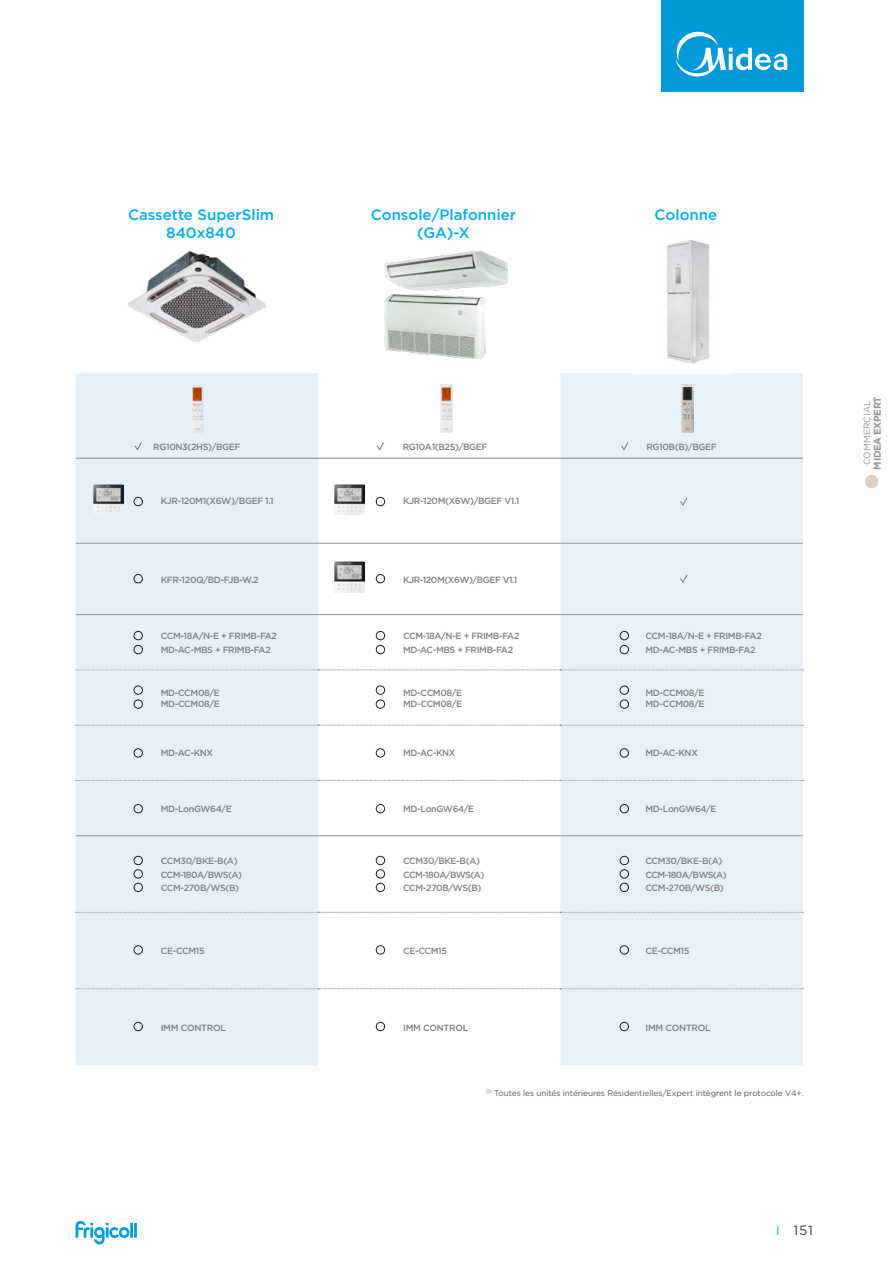
<style>
.page{position:relative;width:893px;height:1263px;background:#fff}
.page>*{position:absolute;margin:0;border:0;box-sizing:border-box;transform-origin:0 0}
.t1{font:500 15px/18px "Gotham";color:#00aeef;text-align:center}
.t2{font:13.5px "Gotham";color:#3e3e3f}
.t3{font:700 9.75px "Gotham";letter-spacing:-.03em;color:#939598}
.t4{font:500 9px/13.5px "Gotham";letter-spacing:-.04em;color:#808285}
.t5{font:500 9px/13.5px "Gotham";letter-spacing:-.06em;color:#808285}
.t6{font:9px "Gotham";color:#939598}
.t7{font:8.25px "Gotham";letter-spacing:-.01em;color:#57585a}
</style>
<div class="page">
<div style="left:865px;top:475px;width:13px;height:13px;background:#e1cfc3;border-radius:50%"></div>
<div style="left:661px;top:0;width:143px;height:92px;background:#0099da"></div>
<svg style="left:675px;top:32px;width:112px;height:45px"></svg>
<svg style="left:76px;top:1221px;width:61px;height:23px"></svg>
<div style="left:76px;top:373px;width:242px;height:692px;background:#e4f1fa"></div>
<div style="left:560px;top:373px;width:243px;height:692px;background:#e6f2fa"></div>
<hr style="left:76px;top:835px;width:242px;height:1px;background:#939598">
<hr style="left:318px;top:835px;width:242px;height:1px;background:#939598">
<hr style="left:560px;top:835px;width:243px;height:1px;background:#939598">
<hr style="left:76px;top:458px;width:242px;height:1px;background:#808285">
<hr style="left:318px;top:458px;width:242px;height:1px;background:#808285">
<hr style="left:560px;top:458px;width:243px;height:1px;background:#808285">
<hr style="left:76px;top:543px;width:242px;height:1px;background:#939598">
<hr style="left:318px;top:543px;width:242px;height:1px;background:#939598">
<hr style="left:560px;top:543px;width:243px;height:1px;background:#939598">
<hr style="left:76px;top:614px;width:242px;height:1px;background:#939598">
<hr style="left:318px;top:614px;width:242px;height:1px;background:#939598">
<hr style="left:560px;top:614px;width:243px;height:1px;background:#939598">
<svg style="left:76px;top:670px;width:728px;height:1px"></svg>
<svg style="left:76px;top:725px;width:728px;height:1px"></svg>
<svg style="left:76px;top:780px;width:728px;height:1px"></svg>
<svg style="left:76px;top:912px;width:728px;height:1px"></svg>
<svg style="left:76px;top:988px;width:728px;height:1px"></svg>
<div style="left:134px;top:497px;width:9px;height:9px;border:1px solid #231f20;border-radius:50%"></div>
<div style="left:376px;top:497px;width:9px;height:9px;border:1px solid #231f20;border-radius:50%"></div>
<div style="left:134px;top:574px;width:9px;height:9px;border:1px solid #231f20;border-radius:50%"></div>
<div style="left:376px;top:574px;width:9px;height:9px;border:1px solid #231f20;border-radius:50%"></div>
<div style="left:134px;top:631px;width:9px;height:9px;border:1px solid #231f20;border-radius:50%"></div>
<div style="left:376px;top:631px;width:9px;height:9px;border:1px solid #231f20;border-radius:50%"></div>
<div style="left:620px;top:631px;width:9px;height:9px;border:1px solid #231f20;border-radius:50%"></div>
<div style="left:134px;top:686px;width:9px;height:8px;border:1px solid #231f20;border-radius:50%"></div>
<div style="left:376px;top:686px;width:9px;height:8px;border:1px solid #231f20;border-radius:50%"></div>
<div style="left:620px;top:686px;width:9px;height:8px;border:1px solid #231f20;border-radius:50%"></div>
<div style="left:134px;top:804px;width:9px;height:9px;border:1px solid #231f20;border-radius:50%"></div>
<div style="left:376px;top:804px;width:9px;height:9px;border:1px solid #231f20;border-radius:50%"></div>
<div style="left:620px;top:804px;width:9px;height:9px;border:1px solid #231f20;border-radius:50%"></div>
<div style="left:134px;top:856px;width:9px;height:9px;border:1px solid #231f20;border-radius:50%"></div>
<div style="left:376px;top:856px;width:9px;height:9px;border:1px solid #231f20;border-radius:50%"></div>
<div style="left:620px;top:856px;width:9px;height:9px;border:1px solid #231f20;border-radius:50%"></div>
<div style="left:134px;top:645px;width:9px;height:9px;border:1px solid #231f20;border-radius:50%"></div>
<div style="left:376px;top:645px;width:9px;height:9px;border:1px solid #231f20;border-radius:50%"></div>
<div style="left:620px;top:645px;width:9px;height:9px;border:1px solid #231f20;border-radius:50%"></div>
<div style="left:134px;top:700px;width:9px;height:8px;border:1px solid #231f20;border-radius:50%"></div>
<div style="left:376px;top:700px;width:9px;height:8px;border:1px solid #231f20;border-radius:50%"></div>
<div style="left:620px;top:700px;width:9px;height:8px;border:1px solid #231f20;border-radius:50%"></div>
<div style="left:134px;top:748px;width:9px;height:9px;border:1px solid #231f20;border-radius:50%"></div>
<div style="left:376px;top:748px;width:9px;height:9px;border:1px solid #231f20;border-radius:50%"></div>
<div style="left:620px;top:748px;width:9px;height:9px;border:1px solid #231f20;border-radius:50%"></div>
<div style="left:134px;top:869px;width:9px;height:9px;border:1px solid #231f20;border-radius:50%"></div>
<div style="left:376px;top:869px;width:9px;height:9px;border:1px solid #231f20;border-radius:50%"></div>
<div style="left:620px;top:869px;width:9px;height:9px;border:1px solid #231f20;border-radius:50%"></div>
<div style="left:134px;top:883px;width:9px;height:9px;border:1px solid #231f20;border-radius:50%"></div>
<div style="left:376px;top:883px;width:9px;height:9px;border:1px solid #231f20;border-radius:50%"></div>
<div style="left:620px;top:883px;width:9px;height:9px;border:1px solid #231f20;border-radius:50%"></div>
<div style="left:134px;top:945px;width:9px;height:9px;border:1px solid #231f20;border-radius:50%"></div>
<div style="left:376px;top:945px;width:9px;height:9px;border:1px solid #231f20;border-radius:50%"></div>
<div style="left:620px;top:945px;width:9px;height:9px;border:1px solid #231f20;border-radius:50%"></div>
<div style="left:134px;top:1022px;width:9px;height:9px;border:1px solid #231f20;border-radius:50%"></div>
<div style="left:376px;top:1022px;width:9px;height:9px;border:1px solid #231f20;border-radius:50%"></div>
<div style="left:620px;top:1022px;width:9px;height:9px;border:1px solid #231f20;border-radius:50%"></div>
<svg style="left:133px;top:441px;width:10px;height:10px"></svg>
<svg style="left:377px;top:442px;width:7px;height:9px"></svg>
<svg style="left:620px;top:441px;width:9px;height:10px"></svg>
<svg style="left:679px;top:496px;width:9px;height:11px"></svg>
<svg style="left:679px;top:573px;width:9px;height:11px"></svg>
<img style="left:384px;top:295px;width:101px;height:63px">
<img style="left:384px;top:251px;width:124px;height:39px">
<img style="left:335px;top:484px;width:29px;height:31px">
<img style="left:335px;top:562px;width:29px;height:31px">
<img style="left:94px;top:484px;width:29px;height:31px">
<img style="left:128px;top:250px;width:138px;height:92px">
<img style="left:191px;top:385px;width:12px;height:47px">
<img style="left:440px;top:385px;width:12px;height:47px">
<img style="left:681px;top:385px;width:12px;height:47px">
<img style="left:666px;top:240px;width:44px;height:124px">
<h1 class="t1" style="left:128px;top:205px;width:148px">Cassette SuperSlim<br>840x840</h1>
<h1 class="t1" style="left:371px;top:205px;width:147px">Console/Plafonnier (GA)-X</h1>
<h1 class="t1" style="left:655px;top:205px;width:64px">Colonne</h1>
<p class="t4" style="left:153px;top:440px;width:89px">RG10N3(2HS)/BGEF</p>
<p class="t4" style="left:403px;top:440px;width:86px">RG10A1(B2S)/BGEF</p>
<p class="t4" style="left:646px;top:440px;width:72px">RG10B(B)/BGEF</p>
<p class="t4" style="left:161px;top:494px;width:114px">KJR-120M1(X6W)/BGEF 1.1</p>
<p class="t4" style="left:403px;top:494px;width:118px">KJR-120M(X6W)/BGEF V1.1</p>
<p class="t4" style="left:161px;top:572px;width:99px">KFR-120Q/BD-FJB-W.2</p>
<p class="t4" style="left:403px;top:572px;width:116px">KJR-120M(X6W)/BGEF V1.1</p>
<p class="t4" style="left:161px;top:629px;width:118px">CCM-18A/N-E + FRIMB-FA2<br>MD-AC-MBS + FRIMB-FA2</p>
<p class="t4" style="left:403px;top:629px;width:118px">CCM-18A/N-E + FRIMB-FA2<br>MD-AC-MBS + FRIMB-FA2</p>
<p class="t4" style="left:645px;top:629px;width:118px">CCM-18A/N-E + FRIMB-FA2<br>MD-AC-MBS + FRIMB-FA2</p>
<p class="t4" style="left:161px;top:687px;width:61px;line-height:10.8px">MD-CCM08/E<br>MD-CCM08/E</p>
<p class="t4" style="left:403px;top:687px;width:61px;line-height:10.8px">MD-CCM08/E<br>MD-CCM08/E</p>
<p class="t4" style="left:645px;top:687px;width:61px;line-height:10.8px">MD-CCM08/E<br>MD-CCM08/E</p>
<p class="t4" style="left:161px;top:746px;width:54px">MD-AC-KNX</p>
<p class="t4" style="left:403px;top:746px;width:54px">MD-AC-KNX</p>
<p class="t4" style="left:645px;top:746px;width:54px">MD-AC-KNX</p>
<p class="t4" style="left:161px;top:801px;width:73px">MD-LonGW64/E</p>
<p class="t4" style="left:403px;top:801px;width:73px">MD-LonGW64/E</p>
<p class="t4" style="left:645px;top:801px;width:73px">MD-LonGW64/E</p>
<p class="t5" style="left:161px;top:854px;width:83px">CCM30/BKE-B(A)<br>CCM-180A/BWS(A)<br>CCM-270B/WS(B)</p>
<p class="t5" style="left:403px;top:854px;width:83px">CCM30/BKE-B(A)<br>CCM-180A/BWS(A)<br>CCM-270B/WS(B)</p>
<p class="t5" style="left:645px;top:854px;width:83px">CCM30/BKE-B(A)<br>CCM-180A/BWS(A)<br>CCM-270B/WS(B)</p>
<p class="t4" style="left:161px;top:944px;width:45px">CE-CCM15</p>
<p class="t4" style="left:403px;top:944px;width:45px">CE-CCM15</p>
<p class="t4" style="left:645px;top:944px;width:45px">CE-CCM15</p>
<p class="t4" style="left:161px;top:1021px;width:67px">IMM CONTROL</p>
<p class="t4" style="left:403px;top:1021px;width:67px">IMM CONTROL</p>
<p class="t4" style="left:645px;top:1021px;width:67px">IMM CONTROL</p>
<p class="t7" style="left:486px;top:1087px;width:319px"><sup>(1)</sup> Toutes les unités intérieures Résidentielles/Expert intègrent le protocole V4+.</p>
<h2 class="t2" style="left:794px;top:1222px;width:21px">151</h2>
<p class="t6" style="left:861px;top:465px;width:66px;rotate:-90deg">COMMERCIAL</p>
<p class="t3" style="left:871px;top:470px;width:75px;rotate:-90deg">MIDEA EXPERT</p>
</div>
